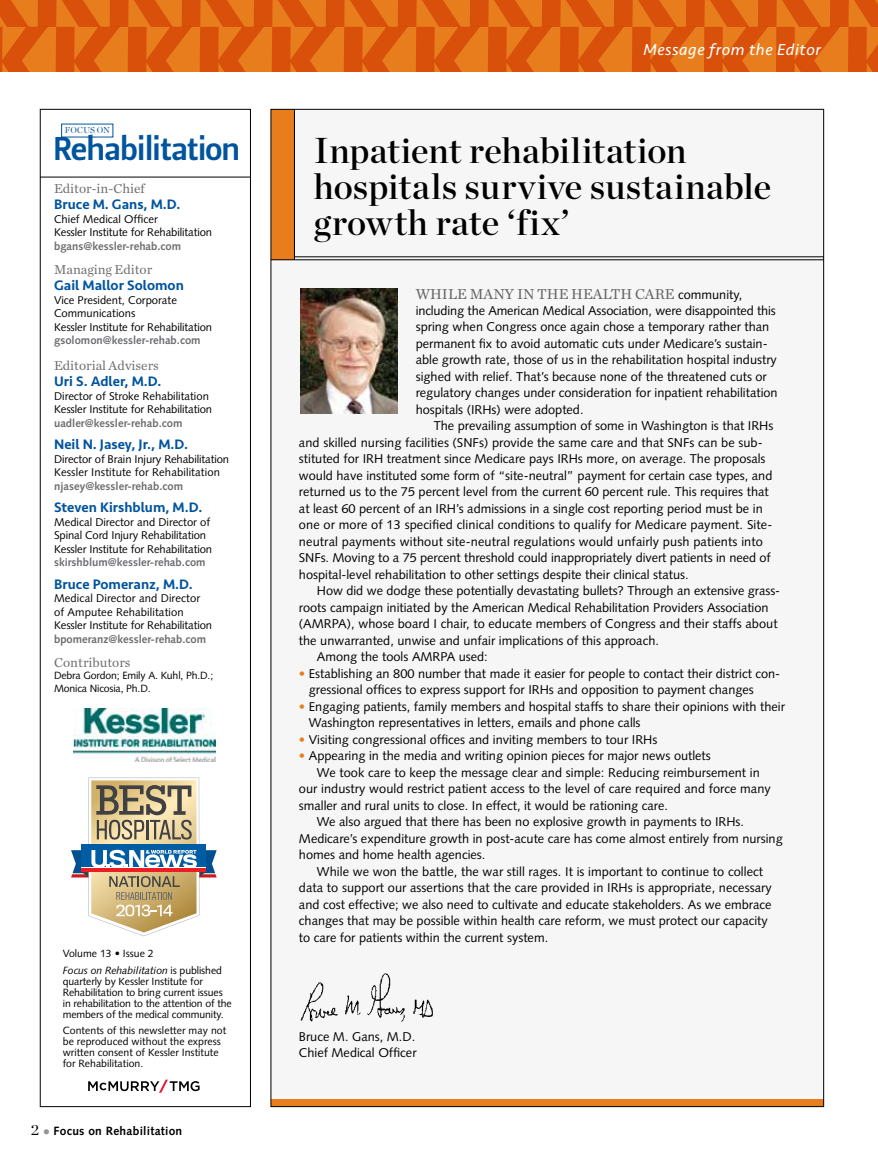
<style>
.page{position:relative;width:878px;height:1161px;background:#fff}
.page>*{position:absolute;margin:0;border:0;box-sizing:border-box;transform-origin:0 0}
.t1{font:36px/36px "Chronicle Display Semi";letter-spacing:.01em;color:#000}
.t2{font:32.85px "Leitura Sans Grot 3";letter-spacing:-.01em;color:#00549e}
.t3{font:italic 16.5px "Seravek";letter-spacing:.03em;color:#fff}
.t4{font:15px "Chronicle Text G1";color:#636466}
.t5{font:500 14.25px "Seravek";color:#00549e}
.t6{font:13.5px "Chronicle Text G1";color:#6d6e71}
.t7{font:12.75px/16.5px "Syntax";color:#000}
.t8{font:700 12px "Syntax";letter-spacing:.02em;color:#000}
.t9{font:11.25px/13.5px "Syntax";letter-spacing:-.01em;color:#000}
.t10{font:700 11.25px "Syntax";color:#6d6e71}
.t11{font:11.25px/13.5px "Syntax";letter-spacing:.01em;color:#000}
.t12{font:10.5px/10.9px "Syntax";letter-spacing:-.01em;color:#000}
.t13{font:8.55px "Chronicle Display";letter-spacing:.02em;color:#00549e}
.s1{font-style:italic}
.s2{font-family:"Chronicle Display";font-weight:400;font-size:15px}
.s3{font-weight:400;font-size:15px;color:#939598}
.s4{font-family:"Syntax";font-size:12.75px;color:#000}
.s5{color:#e87d1e}
</style>
<div class="page">
<div style="left:271px;top:109px;width:553px;height:998px;background:#f6f6f6"></div>
<div style="left:271px;top:109px;width:23px;height:151px;background:#e87d1e"></div>
<svg style="left:0;top:0;width:878px;height:72px;background:#df6413"></svg>
<div style="left:271px;top:1099px;width:552px;height:7px;background:#e87d1e"></div>
<img style="left:300px;top:973px;width:133px;height:49px">
<img style="left:300px;top:288px;width:98px;height:126px">
<hr style="left:271px;top:259px;width:553px;height:1px;background:#000">
<hr style="left:294px;top:256px;width:529px;height:1px;background:#000">
<hr style="left:294px;top:110px;width:1px;height:150px;background:#000">
<div style="left:40px;top:109px;width:211px;height:998px;border:1px solid #000"></div>
<hr style="left:40px;top:177px;width:210px;height:1px;background:#000">
<svg style="left:88px;top:1080px;width:111px;height:13px"></svg>
<svg style="left:71px;top:778px;width:146px;height:158px"></svg>
<img style="left:74px;top:708px;width:142px;height:54px">
<p class="t13" style="left:65px;top:124px;width:47px">FOCUS ON</p>
<h2 class="t2" style="left:54px;top:130px;width:187px">Rehabilitation</h2>
<p class="t6" style="left:54px;top:178px;width:93px">Editor-in-Chief</p>
<p class="t5" style="left:54px;top:196px;width:128px">Bruce M. Gans, M.D.</p>
<p class="t9" style="left:54px;top:212px;width:159px">Chief Medical Officer<br>Kessler Institute for Rehabilitation</p>
<p class="t10" style="left:54px;top:239px;width:129px">bgans@kessler-rehab.com</p>
<p class="t6" style="left:54px;top:259px;width:100px">Managing Editor</p>
<p class="t5" style="left:54px;top:277px;width:131px">Gail Mallor Solomon</p>
<p class="t9" style="left:54px;top:293px;width:159px">Vice President, Corporate<br>Communications<br>Kessler Institute for Rehabilitation</p>
<p class="t10" style="left:54px;top:334px;width:148px">gsolomon@kessler-rehab.com</p>
<p class="t6" style="left:54px;top:355px;width:106px">Editorial Advisers</p>
<p class="t5" style="left:54px;top:373px;width:109px">Uri S. Adler, M.D.</p>
<p class="t9" style="left:54px;top:389px;width:159px">Director of Stroke Rehabilitation<br>Kessler Institute for Rehabilitation</p>
<p class="t10" style="left:54px;top:416px;width:130px">uadler@kessler-rehab.com</p>
<p class="t5" style="left:54px;top:436px;width:135px">Neil N. Jasey, Jr., M.D.</p>
<p class="t9" style="left:54px;top:452px;width:176px">Director of Brain Injury Rehabilitation<br>Kessler Institute for Rehabilitation</p>
<p class="t10" style="left:54px;top:479px;width:130px">njasey@kessler-rehab.com</p>
<p class="t5" style="left:54px;top:499px;width:150px">Steven Kirshblum, M.D.</p>
<p class="t9" style="left:54px;top:515px;width:159px">Medical Director and Director of<br>Spinal Cord Injury Rehabilitation<br>Kessler Institute for Rehabilitation</p>
<p class="t10" style="left:54px;top:556px;width:153px">skirshblum@kessler-rehab.com</p>
<p class="t5" style="left:54px;top:575px;width:140px">Bruce Pomeranz, M.D.</p>
<p class="t11" style="left:54px;top:591px;width:159px">Medical Director and Director of Amputee Rehabilitation<br>Kessler Institute for Rehabilitation</p>
<p class="t10" style="left:54px;top:632px;width:154px">bpomeranz@kessler-rehab.com</p>
<p class="t6" style="left:54px;top:652px;width:78px">Contributors</p>
<p class="t12" style="left:54px;top:669px;width:161px;line-height:12.8px">Debra Gordon; Emily A. Kuhl, Ph.D.;<br>Monica Nicosia, Ph.D.</p>
<p class="t12" style="left:63px;top:945px;width:161px;line-height:16.8px">Volume 13 • Issue 2<br><span class="s1">Focus on Rehabilitation</span> is published</p>
<p class="t12" style="left:63px;top:976px;width:170px">quarterly by Kessler Institute for Rehabilitation to bring current issues in rehabilitation to the attention of the members of the medical community.</p>
<p class="t12" style="left:63px;top:1025px;width:165px">Contents of this newsletter may not be reproduced without the express written consent of Kessler Institute for Rehabilitation.</p>
<p class="t8" style="left:31px;top:1124px;width:153px"><span class="s2">2</span> <span class="s3">•</span> Focus on Rehabilitation</p>
<p class="t3" style="left:643px;top:40px;width:179px">Message from the Editor</p>
<h1 class="t1" style="left:314px;top:130px;width:459px">Inpatient rehabilitation hospitals survive sustainable growth rate ‘fix’</h1>
<p class="t4" style="left:416px;top:282px;width:328px">While many in the health care <span class="s4">community,</span></p>
<p class="t7" style="left:416px;top:302px;width:363px">including the American Medical Association, were disappointed this spring when Congress once again chose a temporary rather than permanent fix to avoid automatic cuts under Medicare’s sustain&shy;able growth rate, those of us in the rehabilitation hospital industry sighed with relief. That’s because none of the threatened cuts or regulatory changes under consideration for inpatient rehabilitation hospitals (IRHs) were adopted.</p>
<p class="t7" style="left:299px;top:418px;width:476px;text-indent:135px">The prevailing assumption of some in Washington is that IRHs and skilled nursing facilities (SNFs) provide the same care and that SNFs can be sub&shy;stituted for IRH treatment since Medicare pays IRHs more, on average. The proposals would have instituted some form of “site-neutral” payment for certain case types, and returned us to the 75 percent level from the current 60 percent rule. This requires that at least 60 percent of an IRH’s admissions in a single cost reporting period must be in one or more of 13 specified clinical conditions to qualify for Medicare payment. Site&shy;neutral payments without site-neutral regulations would unfairly push patients into SNFs. Moving to a 75 percent threshold could inappropriately divert patients in need of hospital-level rehabilitation to other settings despite their clinical status.</p>
<p class="t7" style="left:317px;top:583px;width:464px">How did we dodge these potentially devastating bullets? Through an extensive grass-</p>
<p class="t7" style="left:299px;top:599px;width:471px">roots campaign initiated by the American Medical Rehabilitation Providers Association</p>
<p class="t7" style="left:299px;top:616px;width:480px">(AMRPA), whose board I chair, to educate members of Congress and their staffs about</p>
<p class="t7" style="left:299px;top:632px;width:361px">the unwarranted, unwise and unfair implications of this approach.</p>
<p class="t7" style="left:317px;top:649px;width:172px">Among the tools AMRPA used:</p>
<p class="t7" style="left:309px;top:665px;width:473px;text-indent:-10px"><span class="s5">•</span> Establishing an 800 number that made it easier for people to contact their district con&shy;gressional offices to express support for IRHs and opposition to payment changes</p>
<p class="t7" style="left:309px;top:698px;width:477px;text-indent:-10px"><span class="s5">•</span> Engaging patients, family members and hospital staffs to share their opinions with their<br>Washington representatives in letters, emails and phone calls</p>
<p class="t7" style="left:299px;top:731px;width:360px"><span class="s5">•</span> Visiting congressional offices and inviting members to tour IRHs</p>
<p class="t7" style="left:299px;top:748px;width:413px"><span class="s5">•</span> Appearing in the media and writing opinion pieces for major news outlets</p>
<p class="t7" style="left:317px;top:764px;width:444px">We took care to keep the message clear and simple: Reducing reimbursement in</p>
<p class="t7" style="left:299px;top:781px;width:473px">our industry would restrict patient access to the level of care required and force many</p>
<p class="t7" style="left:299px;top:797px;width:370px">smaller and rural units to close. In effect, it would be rationing care.</p>
<p class="t7" style="left:317px;top:814px;width:428px">We also argued that there has been no explosive growth in payments to IRHs.</p>
<p class="t7" style="left:299px;top:830px;width:485px">Medicare’s expenditure growth in post-acute care has come almost entirely from nursing</p>
<p class="t7" style="left:299px;top:847px;width:188px">homes and home health agencies.</p>
<p class="t7" style="left:317px;top:863px;width:447px">While we won the battle, the war still rages. It is important to continue to collect</p>
<p class="t7" style="left:299px;top:880px;width:474px">data to support our assertions that the care provided in IRHs is appropriate, necessary</p>
<p class="t7" style="left:299px;top:896px;width:474px">and cost effective; we also need to cultivate and educate stakeholders. As we embrace</p>
<p class="t7" style="left:299px;top:913px;width:470px">changes that may be possible within health care reform, we must protect our capacity</p>
<p class="t7" style="left:299px;top:929px;width:251px">to care for patients within the current system.</p>
<p class="t7" style="left:299px;top:1028px;width:119px">Bruce M. Gans, M.D.<br>Chief Medical Officer</p>
</div>
